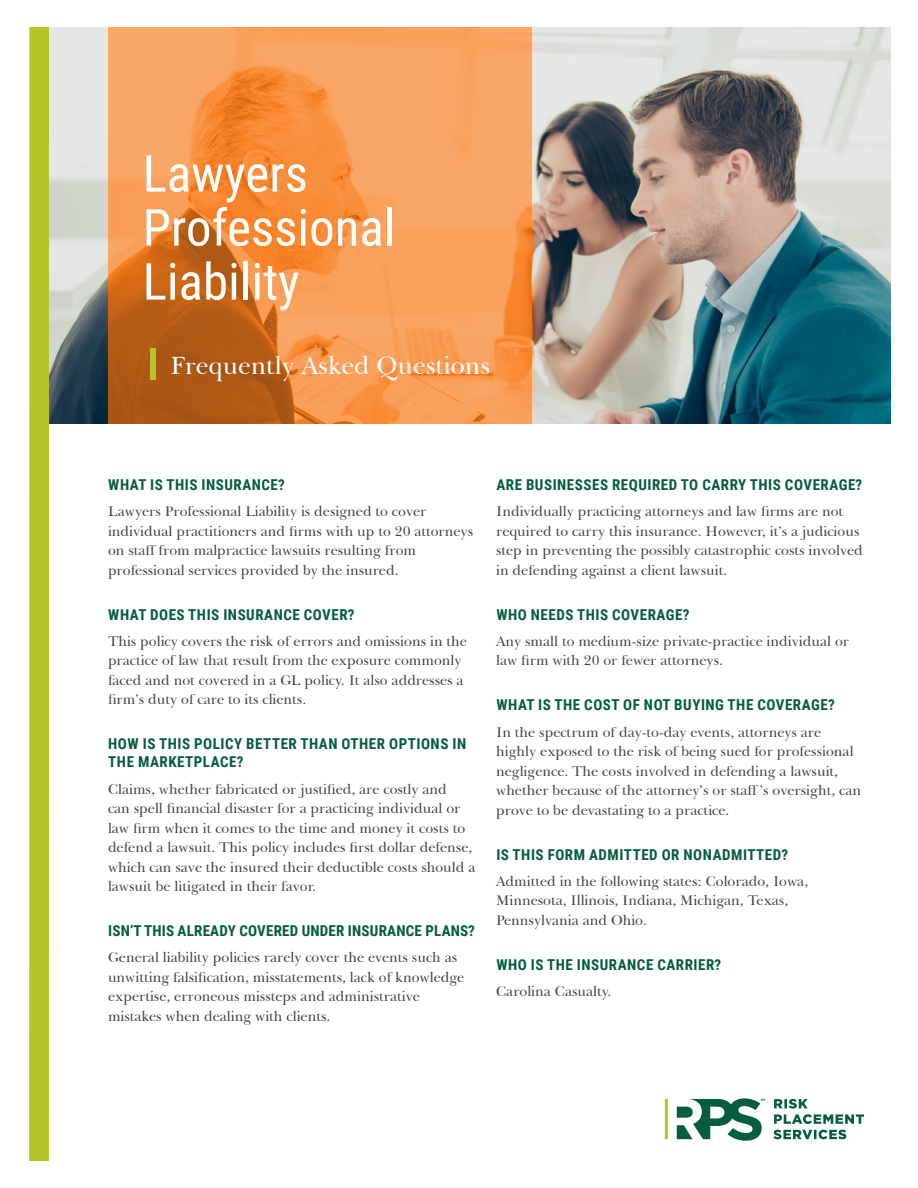
<style>
.page{position:relative;width:918px;height:1188px;background:#fff}
.page>*{position:absolute;margin:0;border:0;box-sizing:border-box;transform-origin:0 0}
.t1{font:51px/54px "Roboto Condensed";color:#fff}
.Title_Subheader{font:25.5px "Baskerville BT";color:#fff}
.Subheader{font:700 15px/18px "Roboto Condensed";letter-spacing:.035em;color:#045d3c}
.Subheader-2{font:700 15px "Roboto Condensed";letter-spacing:.015em;color:#045d3c}
.Body_Text{font:14.25px/19.5px "Baskerville BT";color:#414042}
</style>
<div class="page">
<svg style="left:774px;top:1099px;width:90px;height:25px"></svg>
<svg style="left:773px;top:1130px;width:73px;height:9px"></svg>
<svg style="left:665px;top:1099px;width:3px;height:40px"></svg>
<svg style="left:677px;top:1098px;width:88px;height:43px"></svg>
<img style="left:49px;top:27px;width:842px;height:396px">
<svg style="left:108px;top:27px;width:424px;height:396px;background:#ec9149"></svg>
<div style="left:29px;top:27px;width:20px;height:1134px;background:#b5c428"></div>
<div style="left:150px;top:348px;width:6px;height:32px;background:#b5c428"></div>
<p class="t1" style="left:143px;top:145px;width:254px">Lawyers<br>Professional<br>Liability</p>
<p class="Title_Subheader" style="left:170px;top:350px;width:321px">Frequently Asked Questions</p>
<p class="Subheader" style="left:108px;top:475px;width:178px">WHAT IS THIS INSURANCE?</p>
<p class="Body_Text" style="left:108px;top:502px;width:367px">Lawyers Professional Liability is designed to cover individual practitioners and firms with up to 20 attorneys on staff from malpractice lawsuits resulting from professional services provided by the insured.</p>
<p class="Subheader" style="left:108px;top:605px;width:248px">WHAT DOES THIS INSURANCE COVER?</p>
<p class="Body_Text" style="left:108px;top:631px;width:360px">This policy covers the risk of errors and omissions in the practice of law that result from the exposure commonly faced and not covered in a GL policy. It also addresses a firm’s duty of care to its clients.</p>
<p class="Subheader" style="left:108px;top:735px;width:359px">HOW IS THIS POLICY BETTER THAN OTHER OPTIONS IN<br>THE MARKETPLACE?</p>
<p class="Body_Text" style="left:108px;top:779px;width:369px">Claims, whether fabricated or justified, are costly and<br>can spell financial disaster for a practicing individual or law firm when it comes to the time and money it costs to defend a lawsuit. This policy includes first dollar defense, which can save the insured their deductible costs should a lawsuit be litigated in their favor.</p>
<p class="Subheader-2" style="left:108px;top:920px;width:368px">ISN’T THIS ALREADY COVERED UNDER INSURANCE PLANS?</p>
<p class="Body_Text" style="left:108px;top:948px;width:358px">General liability policies rarely cover the events such as unwitting falsification, misstatements, lack of knowledge expertise, erroneous missteps and administrative mistakes when dealing with clients.</p>
<p class="Subheader" style="left:496px;top:475px;width:367px">ARE BUSINESSES REQUIRED TO CARRY THIS COVERAGE?</p>
<p class="Body_Text" style="left:496px;top:502px;width:368px">Individually practicing attorneys and law firms are not required to carry this insurance. However, it’s a judicious step in preventing the possibly catastrophic costs involved in defending against a client lawsuit.</p>
<p class="Subheader" style="left:496px;top:605px;width:195px">WHO NEEDS THIS COVERAGE?</p>
<p class="Body_Text" style="left:496px;top:631px;width:354px">Any small to medium-size private-practice individual or law firm with 20 or fewer attorneys.</p>
<p class="Subheader" style="left:496px;top:696px;width:340px">WHAT IS THE COST OF NOT BUYING THE COVERAGE?</p>
<p class="Body_Text" style="left:496px;top:722px;width:367px">In the spectrum of day-to-day events, attorneys are highly exposed to the risk of being sued for professional negligence. The costs involved in defending a lawsuit, whether because of the attorney’s or staff ’s oversight, can prove to be devastating to a practice.</p>
<p class="Subheader" style="left:496px;top:845px;width:293px">IS THIS FORM ADMITTED OR NONADMITTED?</p>
<p class="Body_Text" style="left:496px;top:871px;width:314px">Admitted in the following states: Colorado, Iowa,<br>Minnesota, Illinois, Indiana, Michigan, Texas,<br>Pennsylvania and Ohio.</p>
<p class="Subheader" style="left:496px;top:955px;width:226px">WHO IS THE INSURANCE CARRIER?</p>
<p class="Body_Text" style="left:496px;top:982px;width:117px">Carolina Casualty.</p>
</div>
